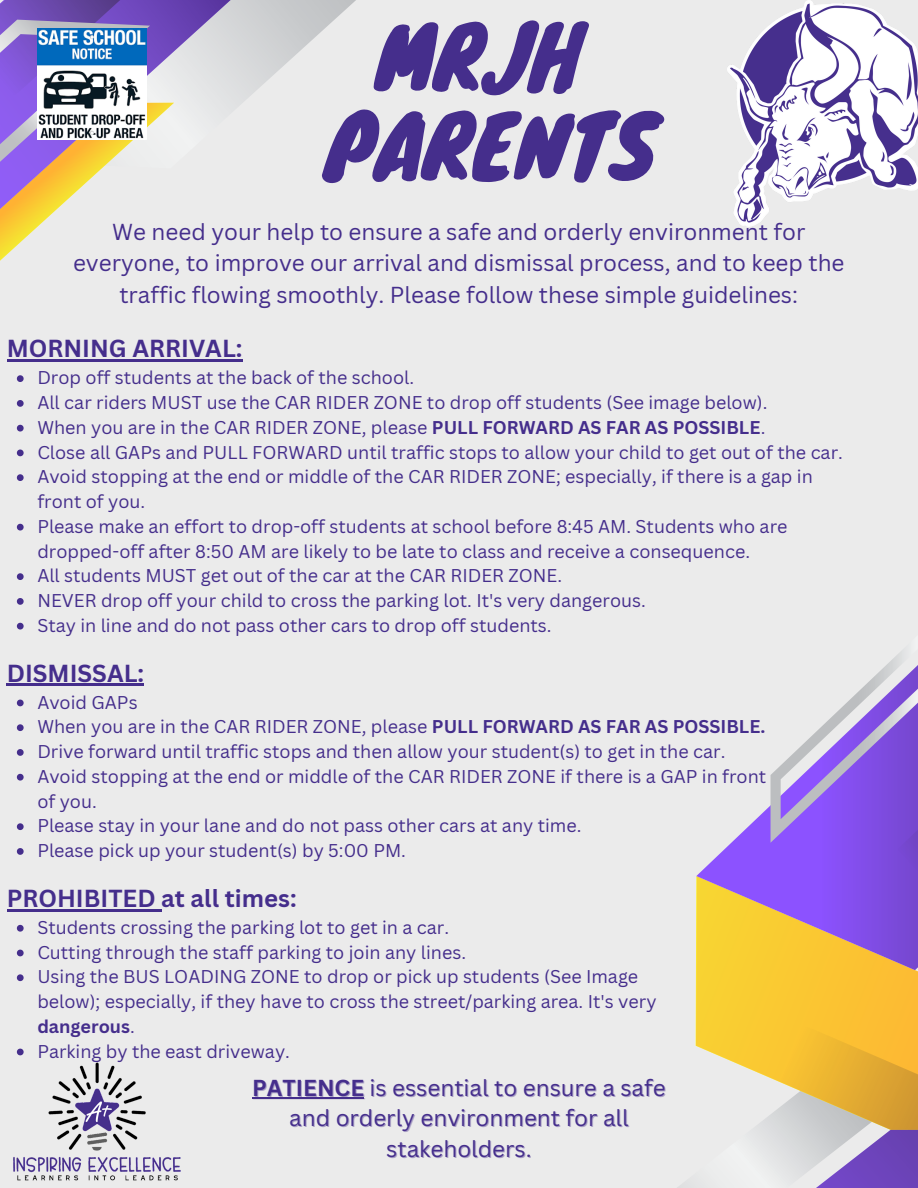
<style>
.page{position:relative;width:918px;height:1188px;background:#fff}
.page>*{position:absolute;margin:0;border:0;box-sizing:border-box;transform-origin:0 0}
.t1{font:84px "Knewave";color:#452e8c}
.t2{font:700 24px "Canva Sans";color:#452e8c}
.t3{font:22.5px/31.5px "Canva Sans";color:#452e8c;text-align:center}
.t4{font:18px/24.8px "Canva Sans";color:#452e8c}
.s1{font-weight:700}
</style>
<div class="page">
<img style="left:0;top:0;width:918px;height:1188px">
<hr style="left:252px;top:1097px;width:112px;height:1px;background:#452e8c">
<p class="t1" style="left:376px;top:-11px;width:205px">MRJH</p>
<p class="t1" style="left:324px;top:78px;width:334px">PARENTS</p>
<p class="t3" style="left:73px;top:215px;width:773px">We need your help to ensure a safe and orderly environment for everyone, to improve our arrival and dismissal process, and to keep the traffic flowing smoothly. Please follow these simple guidelines:</p>
<p class="t2" style="left:7px;top:332px;width:237px">MORNING ARRIVAL:</p>
<p class="t4" style="left:37px;top:365px;width:378px">Drop off students at the back of the school.</p>
<p class="t4" style="left:37px;top:390px;width:732px">All car riders MUST use the CAR RIDER ZONE to drop off students (See image below).</p>
<p class="t4" style="left:37px;top:414px;width:730px">When you are in the CAR RIDER ZONE, please <span class="s1">PULL FORWARD AS FAR AS POSSIBLE</span>.</p>
<p class="t4" style="left:37px;top:439px;width:807px">Close all GAPs and PULL FORWARD until traffic stops to allow your child to get out of the car.</p>
<p class="t4" style="left:37px;top:464px;width:777px">Avoid stopping at the end or middle of the CAR RIDER ZONE; especially, if there is a gap in front of you.</p>
<p class="t4" style="left:37px;top:513px;width:752px">Please make an effort to drop-off students at school before 8:45 AM. Students who are dropped-off after 8:50 AM are likely to be late to class and receive a consequence.</p>
<p class="t4" style="left:37px;top:563px;width:526px">All students MUST get out of the car at the CAR RIDER ZONE.</p>
<p class="t4" style="left:37px;top:588px;width:610px">NEVER drop off your child to cross the parking lot. It's very dangerous.</p>
<p class="t4" style="left:37px;top:612px;width:516px">Stay in line and do not pass other cars to drop off students.</p>
<p class="t2" style="left:7px;top:656px;width:139px">DISMISSAL:</p>
<p class="t4" style="left:37px;top:689px;width:102px">Avoid GAPs</p>
<p class="t4" style="left:37px;top:714px;width:730px">When you are in the CAR RIDER ZONE, please <span class="s1">PULL FORWARD AS FAR AS POSSIBLE.</span></p>
<p class="t4" style="left:37px;top:739px;width:690px">Drive forward until traffic stops and then allow your student(s) to get in the car.</p>
<p class="t4" style="left:37px;top:763px;width:730px">Avoid stopping at the end or middle of the CAR RIDER ZONE if there is a GAP in front of you.</p>
<p class="t4" style="left:37px;top:813px;width:546px">Please stay in your lane and do not pass other cars at any time.</p>
<p class="t4" style="left:37px;top:838px;width:370px">Please pick up your student(s) by 5:00 PM.</p>
<p class="t2" style="left:7px;top:881px;width:291px">PROHIBITED at all times:</p>
<p class="t4" style="left:37px;top:915px;width:413px">Students crossing the parking lot to get in a car.</p>
<p class="t4" style="left:37px;top:939px;width:430px">Cutting through the staff parking to join any lines.</p>
<p class="t4" style="left:37px;top:964px;width:621px">Using the BUS LOADING ZONE to drop or pick up students (See Image below); especially, if they have to cross the street/parking area. It's very <span class="s1">dangerous</span>.</p>
<p class="t4" style="left:37px;top:1038px;width:254px">Parking by the east driveway.</p>
<p class="t3" style="left:252px;top:1072px;width:415px;line-height:30.3px"><span class="s1">PATIENCE</span> is essential to ensure a safe and orderly environment for all stakeholders.</p>
</div>
